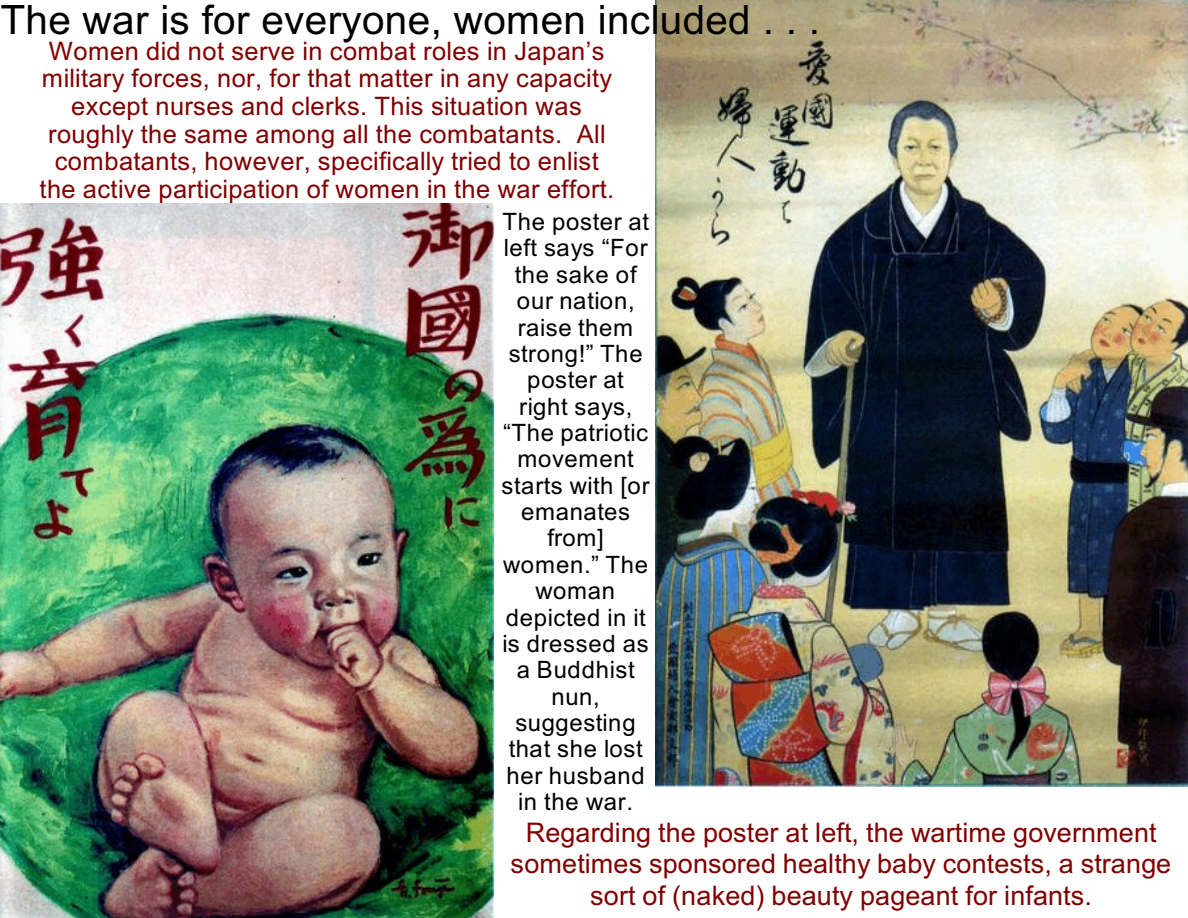
<style>
.page{position:relative;width:1188px;height:918px;background:#fff}
.page>*{position:absolute;margin:0;border:0;box-sizing:border-box;transform-origin:0 0}
.t1{font:40.5px "Arial";letter-spacing:.005em;color:#000}
.t2{font:27px/31.2px "Arial";letter-spacing:.005em;color:#800000;text-align:center}
.t3{font:25.5px/27.6px "Arial";letter-spacing:.015em;color:#800000;text-align:center}
.t4{font:24px/26.4px "Arial";letter-spacing:.025em;color:#000;text-align:center}
</style>
<div class="page">
<img style="left:0;top:203px;width:493px;height:715px">
<img style="left:655px;top:0;width:533px;height:786px">
<h1 class="t1" style="left:0;top:5px;width:821px">The war is for everyone, women included . . .</h1>
<p class="t3" style="left:40px;top:39px;width:576px">Women did not serve in combat roles in Japan’s military forces, nor, for that matter in any capacity except nurses and clerks. This situation was roughly the same among all the combatants. All combatants, however, specifically tried to enlist the active participation of women in the war effort.</p>
<p class="t4" style="left:502px;top:211px;width:150px">The poster at left says “For the sake of our nation, raise them strong!” The poster at right says, “The patriotic movement starts with [or emanates from] women.” The woman depicted in it is dressed as a Buddhist nun, suggesting that she lost her husband in the war.</p>
<p class="t2" style="left:511px;top:820px;width:662px">Regarding the poster at left, the wartime government sometimes sponsored healthy baby contests, a strange sort of (naked) beauty pageant for infants.</p>
</div>
